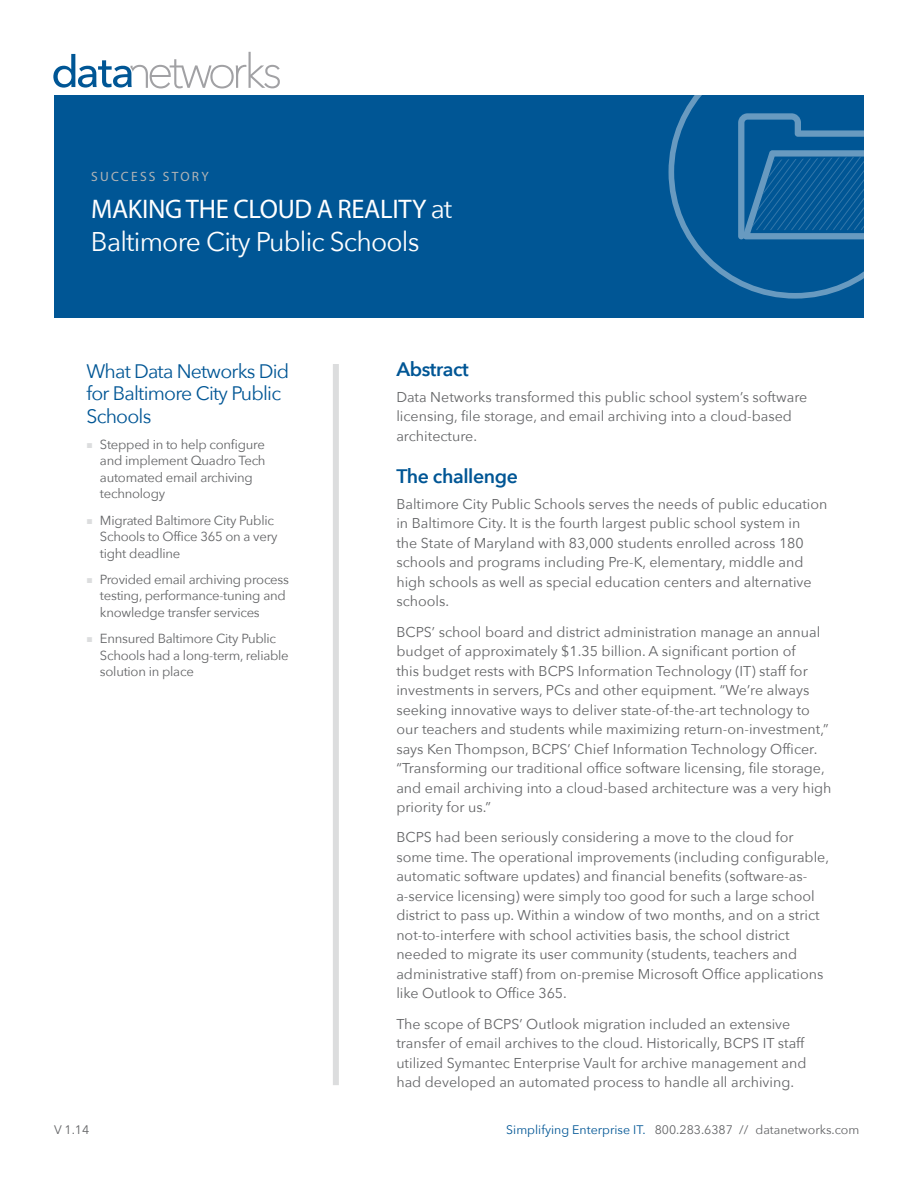
<style>
.page{position:relative;width:918px;height:1188px;background:#fff}
.page>*{position:absolute;margin:0;border:0;box-sizing:border-box;transform-origin:0 0}
.t1{font:27px "Avenir Next";letter-spacing:-.03em;color:#fff}
.t2{font:27px "Myriad Pro";letter-spacing:-.01em;color:#fff}
.t3{font:19.5px/22.5px "Avenir Next";letter-spacing:-.04em;color:#005695}
.t4{font:600 19.5px "Avenir Next";letter-spacing:-.02em;color:#005695}
.t5{font:14.25px/19.5px "Avenir Next";color:#636466}
.t6{font:13.5px "Myriad Pro";letter-spacing:.17em;color:#b1b4b6}
.t7{font:13.2px/16.5px "Avenir Next";letter-spacing:-.02em;color:#636466}
.t8{font:12.3px "Avenir Next";color:#636466}
.s1{font-family:"Avenir Next"}
.s2{font-family:"Arial";font-size:10.5px;color:#dcddde}
.s3{color:#005695}
</style>
<div class="page">
<div style="left:54px;top:95px;width:810px;height:223px;background:#005695"></div>
<svg style="left:669px;top:95px;width:195px;height:204px"></svg>
<div style="left:333px;top:364px;width:6px;height:721px;background:#dcddde"></div>
<svg style="left:53px;top:52px;width:227px;height:36px"></svg>
<p class="t6" style="left:91px;top:168px;width:119px">SUCCESS STORY</p>
<h1 class="t2" style="left:91px;top:193px;width:363px">MAKING THE CLOUD A REALITY <span class="s1">at</span></h1>
<h1 class="t1" style="left:91px;top:219px;width:330px">Baltimore City Public Schools</h1>
<h2 class="t3" style="left:86px;top:359px;width:204px">What Data Networks Did for Baltimore City Public<br>Schools</h2>
<p class="t7" style="left:100px;top:436px;width:167px;text-indent:-14px"><span class="s2">■</span> Stepped in to help configure and implement Quadro Tech automated email archiving technology</p>
<p class="t7" style="left:100px;top:511px;width:179px;text-indent:-14px"><span class="s2">■</span> Migrated Baltimore City Public<br>Schools to Office 365 on a very tight deadline</p>
<p class="t7" style="left:100px;top:571px;width:190px;text-indent:-14px"><span class="s2">■</span> Provided email archiving process testing, performance-tuning and knowledge transfer services</p>
<p class="t7" style="left:100px;top:630px;width:190px;text-indent:-14px"><span class="s2">■</span> Ennsured Baltimore City Public<br>Schools had a long-term, reliable solution in place</p>
<p class="t8" style="left:54px;top:1119px;width:37px">V 1.14</p>
<h2 class="t4" style="left:396px;top:352px;width:74px">Abstract</h2>
<p class="t5" style="left:396px;top:386px;width:413px">Data Networks transformed this public school system’s software licensing, file storage, and email archiving into a cloud-based architecture.</p>
<h2 class="t4" style="left:396px;top:459px;width:123px">The challenge</h2>
<p class="t5" style="left:396px;top:493px;width:433px">Baltimore City Public Schools serves the needs of public education in Baltimore City. It is the fourth largest public school system in<br>the State of Maryland with 83,000 students enrolled across 180 schools and programs including Pre-K, elementary, middle and high schools as well as special education centers and alternative schools.</p>
<p class="t5" style="left:396px;top:621px;width:437px">BCPS’ school board and district administration manage an annual budget of approximately $1.35 billion. A significant portion of<br>this budget rests with BCPS Information Technology (IT) staff for investments in servers, PCs and other equipment. “We’re always seeking innovative ways to deliver state-of-the-art technology to our teachers and students while maximizing return-on-investment,” says Ken Thompson, BCPS’ Chief Information Technology Officer. “Transforming our traditional office software licensing, file storage, and email archiving into a cloud-based architecture was a very high priority for us.”</p>
<p class="t5" style="left:396px;top:827px;width:434px">BCPS had been seriously considering a move to the cloud for some time. The operational improvements (including configurable, automatic software updates) and financial benefits (software-as&shy;a-service licensing) were simply too good for such a large school district to pass up. Within a window of two months, and on a strict not-to-interfere with school activities basis, the school district needed to migrate its user community (students, teachers and administrative staff) from on-premise Microsoft Office applications like Outlook to Office 365.</p>
<p class="t5" style="left:396px;top:1013px;width:412px">The scope of BCPS’ Outlook migration included an extensive transfer of email archives to the cloud. Historically, BCPS IT staff utilized Symantec Enterprise Vault for archive management and had developed an automated process to handle all archiving.</p>
<p class="t8" style="left:506px;top:1119px;width:355px"><span class="s3">Simplifying Enterprise IT.</span> 800.283.6387 // datanetworks.com</p>
</div>
